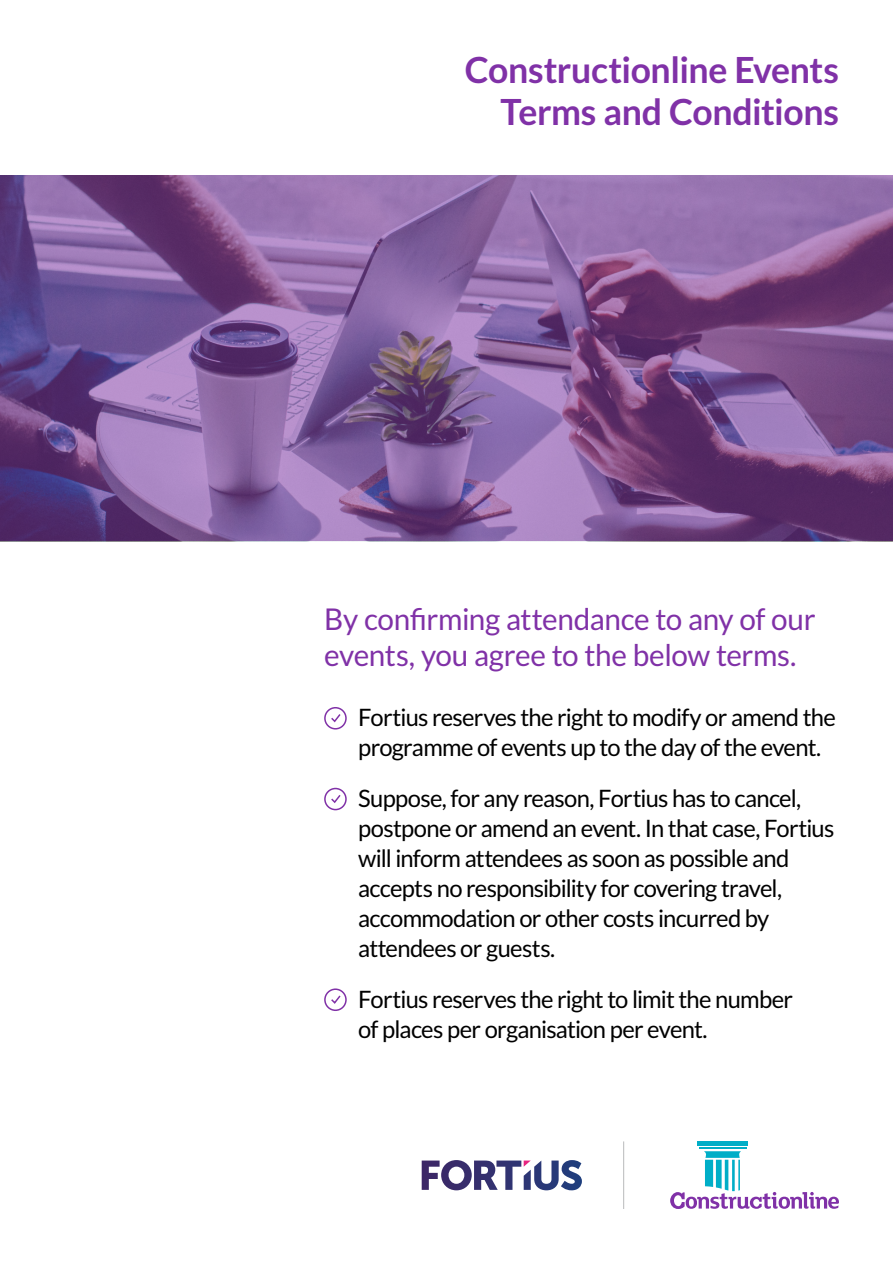
<style>
.page{position:relative;width:893px;height:1263px;background:#fff}
.page>*{position:absolute;margin:0;border:0;box-sizing:border-box;transform-origin:0 0}
.t1{font:700 36px/42px "Lato";letter-spacing:-.01em;color:#8031a7;text-align:right}
.t2{font:30px/36px "Lato";letter-spacing:-.015em;color:#8031a7}
.t3{font:24px/30px "Lato";letter-spacing:-.03em;color:#000}
</style>
<div class="page">
<img style="left:0;top:176px;width:893px;height:365px">
<hr style="left:699px;top:1147px;width:47px;height:2px;background:#00aec7">
<div style="left:697px;top:1141px;width:51px;height:5px;background:#00aec7"></div>
<svg style="left:670px;top:1151px;width:169px;height:58px"></svg>
<svg style="left:324px;top:707px;width:23px;height:23px"></svg>
<svg style="left:324px;top:787px;width:23px;height:24px"></svg>
<svg style="left:324px;top:988px;width:23px;height:23px"></svg>
<svg style="left:422px;top:1160px;width:160px;height:30px"></svg>
<hr style="left:623px;top:1141px;width:1px;height:68px;background:#b9babb">
<h1 class="t1" style="left:465px;top:48px;width:376px">Constructionline Events<br>Terms and Conditions</h1>
<p class="t2" style="left:324px;top:601px;width:493px">By confirming attendance to any of our events, you agree to the below terms.</p>
<p class="t3" style="left:358px;top:702px;width:479px">Fortius reserves the right to modify or amend the programme of events up to the day of the event.</p>
<p class="t3" style="left:358px;top:783px;width:478px">Suppose, for any reason, Fortius has to cancel, postpone or amend an event. In that case, Fortius will inform attendees as soon as possible and accepts no responsibility for covering travel, accommodation or other costs incurred by attendees or guests.</p>
<p class="t3" style="left:358px;top:984px;width:437px">Fortius reserves the right to limit the number of places per organisation per event.</p>
</div>
